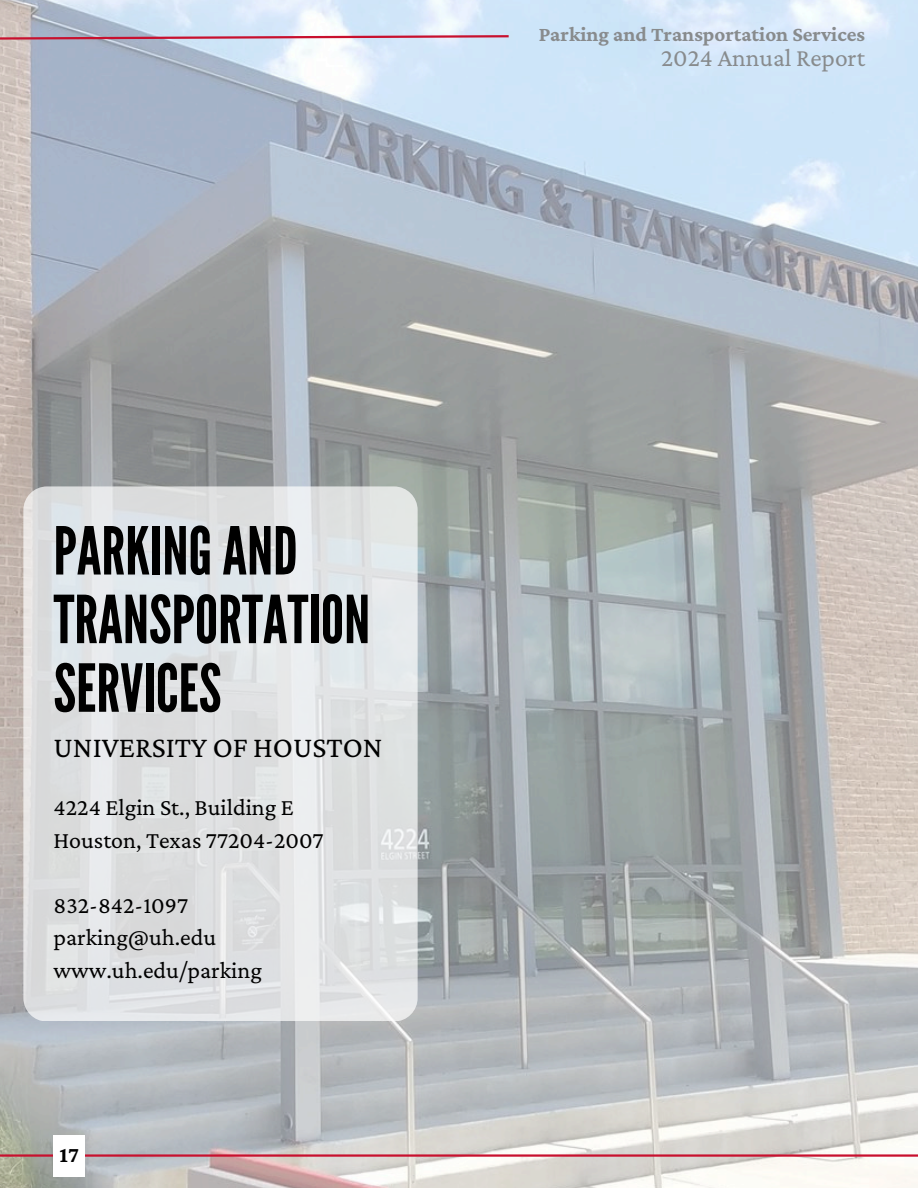
<style>
.page{position:relative;width:918px;height:1188px;background:#fff}
.page>*{position:absolute;margin:0;border:0;box-sizing:border-box;transform-origin:0 0}
.t1{font:66px/68.7px "League Gothic";color:#000}
.t2{font:30px "Crimson Pro";color:#000}
.t3{font:25.5px "Crimson Pro";color:#888b8d}
.t4{font:24px/32.7px "Crimson Pro";color:#000}
.t5{font:700 22.5px "Crimson Pro";color:#000}
.t6{font:700 21px "Crimson Pro";color:#888b8d}
</style>
<div class="page">
<img style="left:0;top:0;width:918px;height:1188px">
<svg style="left:0;top:34px;width:511px;height:7px;background:#ca98ac"></svg>
<hr style="left:0;top:1154px;width:918px;height:3px;background:#c8102e">
<div style="left:54px;top:1135px;width:31px;height:41px;background:#fff"></div>
<div style="left:23px;top:486px;width:395px;height:535px;background:linear-gradient(to right,#dee0e2,#e2e5e6);border-radius:24px"></div>
<p class="t6" style="left:539px;top:22px;width:328px">Parking and Transportation Services</p>
<h3 class="t3" style="left:661px;top:43px;width:205px">2024 Annual Report</h3>
<p class="t1" style="left:54px;top:518px;width:318px">PARKINGAND<br>TRANSPORTATION<br>SERVICES</p>
<h3 class="t2" style="left:54px;top:730px;width:331px">UNIVERSITY OF HOUSTON</h3>
<h1 class="t4" style="left:54px;top:790px;width:272px">4224 Elgin St., Building E<br>Houston, Texas 77204-2007</h1>
<h2 class="t4" style="left:54px;top:888px;width:210px">832-842-1097 parking@uh.edu www.uh.edu/parking</h2>
<p class="t5" style="left:60px;top:1142px;width:21px">17</p>
</div>
